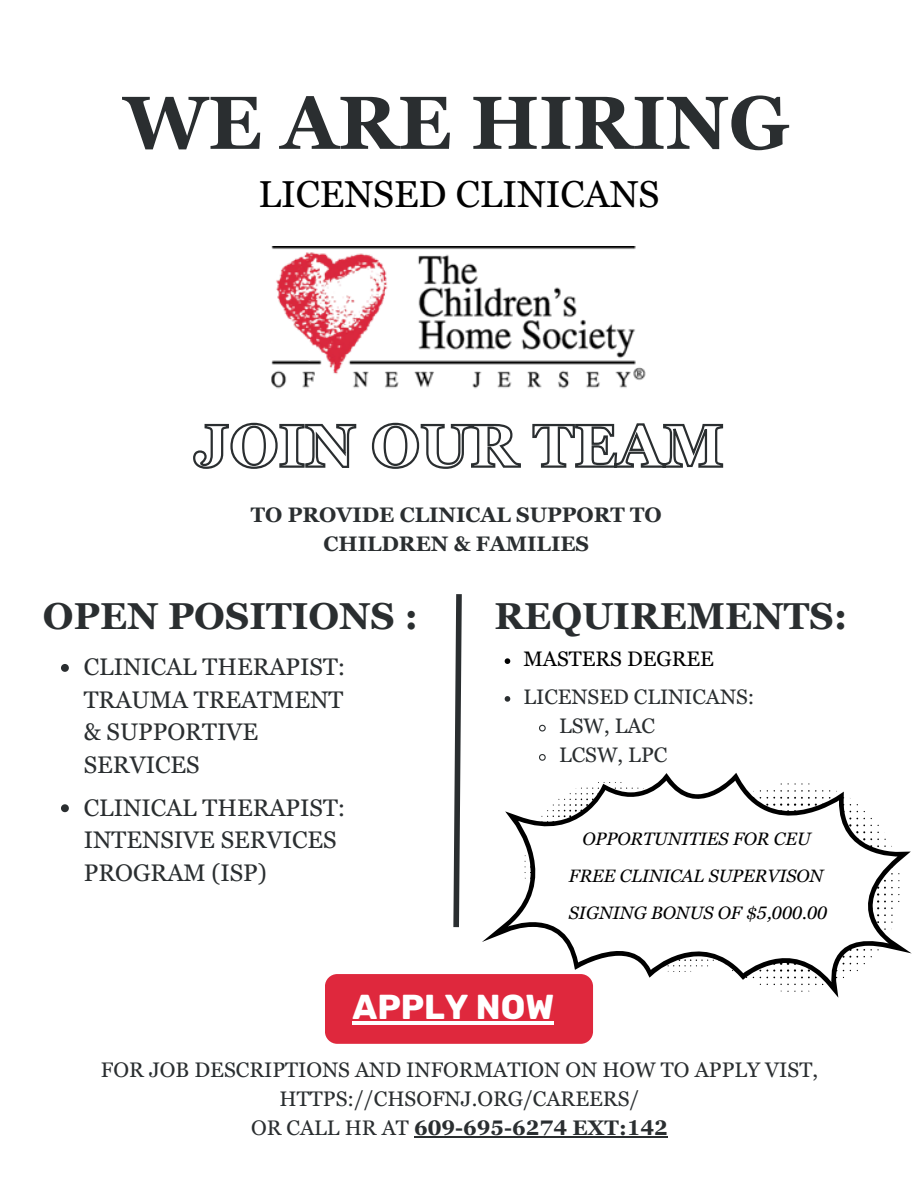
<style>
.page{position:relative;width:918px;height:1188px;background:#fff}
.page>*{position:absolute;margin:0;border:0;box-sizing:border-box;transform-origin:0 0}
.t1{font:700 75px "Georgia Pro";color:#2a2e30}
.t2{font:700 37.5px "Georgia Pro";color:#2a2e30}
.t3{font:37.5px "Georgia Pro";color:#000}
.t4{font:700 34.5px "Rubik";color:#fff}
.t5{font:24px/32.7px "Georgia Pro";color:#2a2e30}
.t6{font:21px/29.2px "Georgia Pro";color:#2a2e30;text-align:center}
.t7{font:700 21px "Georgia Pro";color:#2a2e30}
.t8{font:21px "Georgia Pro";color:#000}
.t9{font:italic 18px "Georgia Pro";color:#000}
.t10{font:italic 17.85px "Georgia Pro";color:#000}
.s1{font-weight:400}
</style>
<div class="page">
<div style="left:325px;top:974px;width:268px;height:69px;background:#df283d;border-radius:12px"></div>
<svg style="left:453px;top:594px;width:9px;height:334px"></svg>
<img style="left:271px;top:247px;width:375px;height:142px">
<svg style="left:482px;top:773px;width:430px;height:225px"></svg>
<svg style="left:774px;top:984px;width:49px;height:1px"></svg>
<svg style="left:781px;top:991px;width:21px;height:1px"></svg>
<svg style="left:508px;top:781px;width:390px;height:201px"></svg>
<svg style="left:193px;top:422px;width:531px;height:47px"></svg>
<hr style="left:414px;top:1136px;width:254px;height:1px;background:#2a2e30">
<hr style="left:353px;top:1021px;width:201px;height:4px;background:#fff">
<svg style="left:61px;top:664px;width:8px;height:8px"></svg>
<svg style="left:61px;top:804px;width:8px;height:8px"></svg>
<svg style="left:505px;top:696px;width:5px;height:6px"></svg>
<svg style="left:539px;top:724px;width:7px;height:8px"></svg>
<svg style="left:539px;top:754px;width:7px;height:7px"></svg>
<svg style="left:505px;top:658px;width:5px;height:6px"></svg>
<p class="t1" style="left:124px;top:80px;width:667px">WE ARE HIRING</p>
<p class="t3" style="left:259px;top:172px;width:402px">LICENSED CLINICANS</p>
<p class="t7" style="left:251px;top:503px;width:412px">TO PROVIDE CLINICAL SUPPORT TO</p>
<p class="t7" style="left:324px;top:532px;width:267px">CHILDREN &amp; FAMILIES</p>
<p class="t2" style="left:43px;top:594px;width:377px">OPEN POSITIONS :</p>
<p class="t5" style="left:84px;top:651px;width:263px">CLINICAL THERAPIST:<br>TRAUMA TREATMENT &amp; SUPPORTIVE<br>SERVICES</p>
<p class="t5" style="left:84px;top:791px;width:263px">CLINICAL THERAPIST:<br>INTENSIVE SERVICES<br>PROGRAM (ISP)</p>
<p class="t2" style="left:494px;top:594px;width:355px">REQUIREMENTS:</p>
<p class="t8" style="left:523px;top:647px;width:192px">MASTERS DEGREE</p>
<p class="t6" style="left:523px;top:682px;width:233px">LICENSED CLINICANS:</p>
<p class="t6" style="left:559px;top:711px;width:97px">LSW, LAC</p>
<p class="t6" style="left:559px;top:741px;width:110px">LCSW, LPC</p>
<p class="t9" style="left:582px;top:829px;width:230px">OPPORTUNITIES FOR CEU</p>
<p class="t10" style="left:569px;top:866px;width:256px">FREE CLINICAL SUPERVISON</p>
<p class="t9" style="left:569px;top:903px;width:260px">SIGNING BONUS OF $5,000.00</p>
<p class="t4" style="left:353px;top:987px;width:203px">APPLY NOW</p>
<p class="t6" style="left:101px;top:1055px;width:719px">FOR JOB DESCRIPTIONS AND INFORMATION ON HOW TO APPLY VIST,<br>HTTPS://CHSOFNJ.ORG/CAREERS/</p>
<p class="t7" style="left:251px;top:1116px;width:418px"><span class="s1">OR CALL HR AT</span> 609-695-6274 EXT:142</p>
</div>
